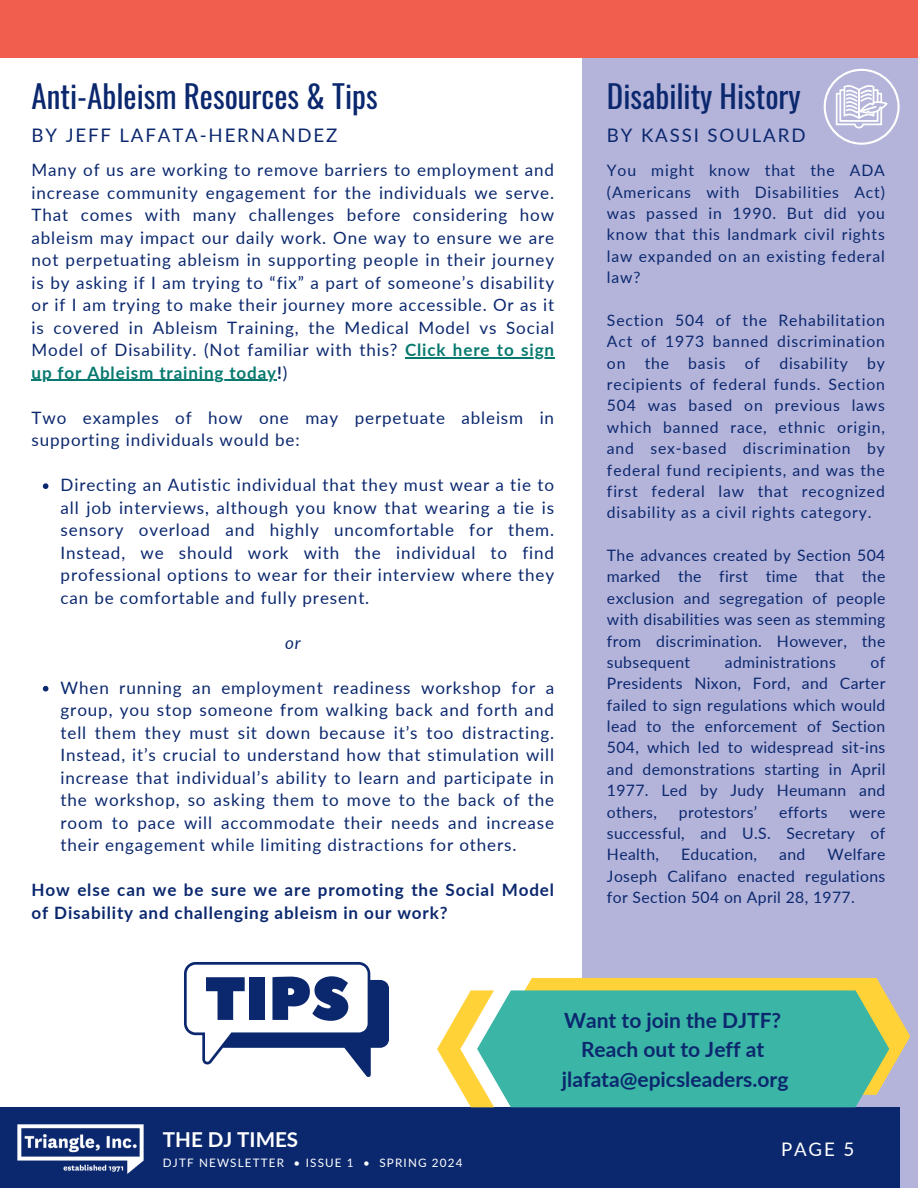
<style>
.page{position:relative;width:918px;height:1188px;background:#fff}
.page>*{position:absolute;margin:0;border:0;box-sizing:border-box;transform-origin:0 0}
.t1{font:31.2px "Oswald";color:#0b286e}
.t2{font:700 21px/29.2px "Lato";color:#0b286e;text-align:center}
.t3{font:700 20.55px "Lato";color:#fff}
.t4{font:18.6px "Lato";letter-spacing:.1em;color:#0b286e}
.t5{font:18.6px "Lato";color:#fff}
.t6{font:17.1px/22.5px "Lato";letter-spacing:.05em;color:#0b286e;text-align:justify}
.t7{font:700 17.1px/22.5px "Lato";letter-spacing:.05em;color:#0b286e}
.t8{font:700 17.1px "Lato";letter-spacing:.05em;color:#07796f}
.t9{font:italic 17.1px "Lato";color:#0b286e}
.t10{font:15.75px/21.3px "Lato";letter-spacing:.025em;color:#0b286e;text-align:justify}
.t11{font:11.7px "Lato";letter-spacing:.1em;color:#fff}
.s1{font-weight:700;color:#07796f}
.s2{color:#0b286e}
.s3{font-weight:400;color:#0b286e}
</style>
<div class="page">
<div style="left:582px;top:23px;width:336px;height:1165px;background:#b4b4da"></div>
<div style="left:0;top:1107px;width:900px;height:81px;background:#0b286e"></div>
<div style="left:0;top:0;width:918px;height:57px;background:#f15e4d"></div>
<img style="left:17px;top:1124px;width:127px;height:50px">
<svg style="left:184px;top:962px;width:205px;height:115px"></svg>
<svg style="left:824px;top:69px;width:76px;height:76px"></svg>
<svg style="left:437px;top:990px;width:40px;height:117px"></svg>
<svg style="left:525px;top:978px;width:385px;height:95px;fill:#ffd238"></svg>
<svg style="left:477px;top:990px;width:412px;height:117px;background:#4bb8a4"></svg>
<hr style="left:405px;top:357px;width:150px;height:1px;background:#07796f">
<hr style="left:32px;top:380px;width:245px;height:1px;background:#07796f">
<svg style="left:43px;top:483px;width:5px;height:6px"></svg>
<svg style="left:43px;top:686px;width:5px;height:5px"></svg>
<h3 class="t1" style="left:32px;top:72px;width:348px">Anti-Ableism Resources &amp; Tips</h3>
<p class="t4" style="left:32px;top:123px;width:307px">BY JEFF LAFATA-HERNANDEZ</p>
<p class="t6" style="left:32px;top:158px;width:524px">Many of us are working to remove barriers to employment and increase community engagement for the individuals we serve.<br>That comes with many challenges before considering how ableism may impact our daily work. One way to ensure we are not perpetuating ableism in supporting people in their journey is by asking if I am trying to “fix” a part of someone’s disability or if I am trying to make their journey more accessible. Or as it is covered in Ableism Training, the Medical Model vs Social Model of Disability. (Not familiar with this? <span class="s1">Click here to sign</span></p>
<h1 class="t8" style="left:32px;top:362px;width:257px">up for Ableism training today<span class="s2">!</span><span class="s3">)</span></h1>
<h1 class="t6" style="left:32px;top:406px;width:524px">Two examples of how one may perpetuate ableism in supporting individuals would be:</h1>
<h1 class="t6" style="left:61px;top:473px;width:495px">Directing an Autistic individual that they must wear a tie to all job interviews, although you know that wearing a tie is sensory overload and highly uncomfortable for them.<br>Instead, we should work with the individual to find professional options to wear for their interview where they can be comfortable and fully present.</h1>
<p class="t9" style="left:285px;top:632px;width:17px">or</p>
<p class="t6" style="left:61px;top:676px;width:495px">When running an employment readiness workshop for a group, you stop someone from walking back and forth and tell them they must sit down because it’s too distracting.<br>Instead, it’s crucial to understand how that stimulation will increase that individual’s ability to learn and participate in the workshop, so asking them to move to the back of the room to pace will accommodate their needs and increase their engagement while limiting distractions for others.</p>
<p class="t7" style="left:32px;top:878px;width:524px">How else can we be sure we are promoting the Social Model of Disability and challenging ableism in our work?</p>
<p class="t1" style="left:607px;top:72px;width:195px">Disability History</p>
<p class="t4" style="left:607px;top:123px;width:200px">BY KASSI SOULARD</p>
<p class="t10" style="left:607px;top:160px;width:279px">You might know that the ADA (Americans with Disabilities Act) was passed in 1990. But did you know that this landmark civil rights law expanded on an existing federal law?</p>
<p class="t10" style="left:607px;top:309px;width:279px">Section 504 of the Rehabilitation Act of 1973 banned discrimination on the basis of disability by recipients of federal funds. Section 504 was based on previous laws which banned race, ethnic origin, and sex-based discrimination by federal fund recipients, and was the first federal law that recognized disability as a civil rights category.</p>
<p class="t10" style="left:607px;top:544px;width:280px">The advances created by Section 504 marked the first time that the exclusion and segregation of people with disabilities was seen as stemming from discrimination. However, the subsequent</p>
<p class="t10" style="left:725px;top:651px;width:113px">administrations</p>
<p class="t10" style="left:607px;top:651px;width:280px;text-indent:264px">of Presidents Nixon, Ford, and Carter failed to sign regulations which would lead to the enforcement of Section 504, which led to widespread sit-ins and demonstrations starting in April 1977. Led by Judy Heumann and others,</p>
<p class="t10" style="left:679px;top:801px;width:80px">protestors’</p>
<p class="t10" style="left:779px;top:801px;width:50px">efforts</p>
<p class="t10" style="left:607px;top:801px;width:280px;text-indent:243px">were successful, and U.S. Secretary of Health,</p>
<p class="t10" style="left:607px;top:844px;width:280px;text-indent:220px">Welfare Joseph Califano enacted regulations for Section 504 on April 28, 1977.</p>
<p class="t10" style="left:681px;top:844px;width:78px">Education,</p>
<p class="t10" style="left:779px;top:844px;width:28px">and</p>
<p class="t3" style="left:163px;top:1127px;width:137px">THE DJ TIMES</p>
<p class="t11" style="left:163px;top:1156px;width:301px">DJTF NEWSLETTER • ISSUE 1 • SPRING 2024</p>
<h6 class="t2" style="left:562px;top:1005px;width:228px">Want to join the DJTF?<br>Reach out to Jeff at jlafata@epicsleaders.org</h6>
<h1 class="t5" style="left:781px;top:1138px;width:75px">PAGE 5</h1>
</div>
